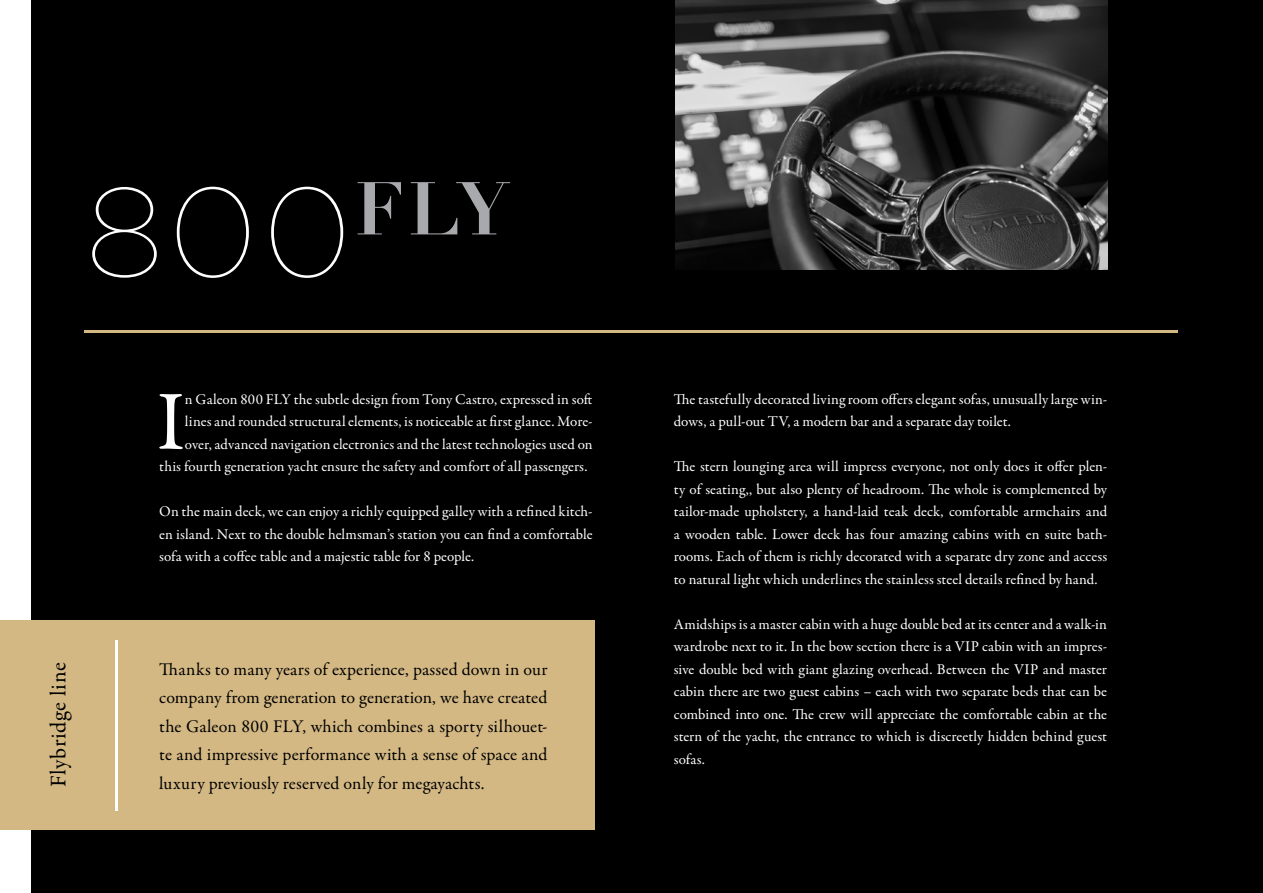
<style>
.page{position:relative;width:1263px;height:893px;background:#fff}
.page>*{position:absolute;margin:0;border:0;box-sizing:border-box;transform-origin:0 0}
.t1{font:100 126px "Gotham";color:#fff}
.t2{font:84.45px "Garamond Premr Pro";color:#fff}
.t3{font:22.5px "Garamond Premr Pro";letter-spacing:.02em;color:#000}
.t4{font:18px/28.5px "Garamond Premr Pro";letter-spacing:.005em;color:#000;text-align:justify}
.t5{font:15px/22.5px "Garamond Premr Pro";letter-spacing:.005em;color:#fff;text-align:justify}
</style>
<div class="page">
<div style="left:32px;top:0;width:1231px;height:893px;background:#000"></div>
<div style="left:0;top:620px;width:594px;height:209px;background:#d3b883"></div>
<hr style="left:115px;top:640px;width:2px;height:170px;background:#fff">
<hr style="left:84px;top:330px;width:1094px;height:3px;background:#d3b883">
<img style="left:675px;top:0;width:432px;height:270px">
<h1 class="t1" style="left:85px;top:154px;width:425px">800<sup>FLY</sup></h1>
<h3 class="t3" style="left:45px;top:787px;width:126px;rotate:-90deg">Flybridge line</h3>
<h2 class="t2" style="left:156px;top:371px;width:30px">I</h2>
<p class="t5" style="left:185px;top:388px;width:409px">n Galeon 800 FLY the subtle design from Tony Castro, expressed in soft</p>
<p class="t5" style="left:185px;top:410px;width:409px">lines and rounded structural elements, is noticeable at first glance. More-</p>
<p class="t5" style="left:185px;top:433px;width:409px">over, advanced navigation electronics and the latest technologies used on</p>
<p class="t5" style="left:159px;top:455px;width:430px">this fourth generation yacht ensure the safety and comfort of all passengers.</p>
<p class="t5" style="left:159px;top:500px;width:435px">On the main deck, we can enjoy a richly equipped galley with a refined kitch&shy;en island. Next to the double helmsman’s station you can find a comfortable sofa with a coffee table and a majestic table for 8 people.</p>
<p class="t4" style="left:159px;top:655px;width:390px">Thanks to many years of experience, passed down in our company from generation to generation, we have created the Galeon 800 FLY, which combines a sporty silhouet&shy;te and impressive performance with a sense of space and</p>
<p class="t4" style="left:159px;top:769px;width:327px">luxury previously reserved only for megayachts.</p>
<p class="t5" style="left:674px;top:388px;width:435px">The tastefully decorated living room offers elegant sofas, unusually large win&shy;dows, a pull-out TV, a modern bar and a separate day toilet.</p>
<p class="t5" style="left:674px;top:455px;width:435px">The stern lounging area will impress everyone, not only does it offer plen&shy;ty of seating,, but also plenty of headroom. The whole is complemented by tailor-made upholstery, a hand-laid teak deck, comfortable armchairs and a wooden table. Lower deck has four amazing cabins with en suite bath&shy;rooms. Each of them is richly decorated with a separate dry zone and access to natural light which underlines the stainless steel details refined by hand.</p>
<p class="t5" style="left:674px;top:613px;width:435px">Amidships is a master cabin with a huge double bed at its center and a walk-in wardrobe next to it. In the bow section there is a VIP cabin with an impres&shy;sive double bed with giant glazing overhead. Between the VIP and master cabin there are two guest cabins – each with two separate beds that can be combined into one. The crew will appreciate the comfortable cabin at the stern of the yacht, the entrance to which is discreetly hidden behind guest sofas.</p>
</div>
